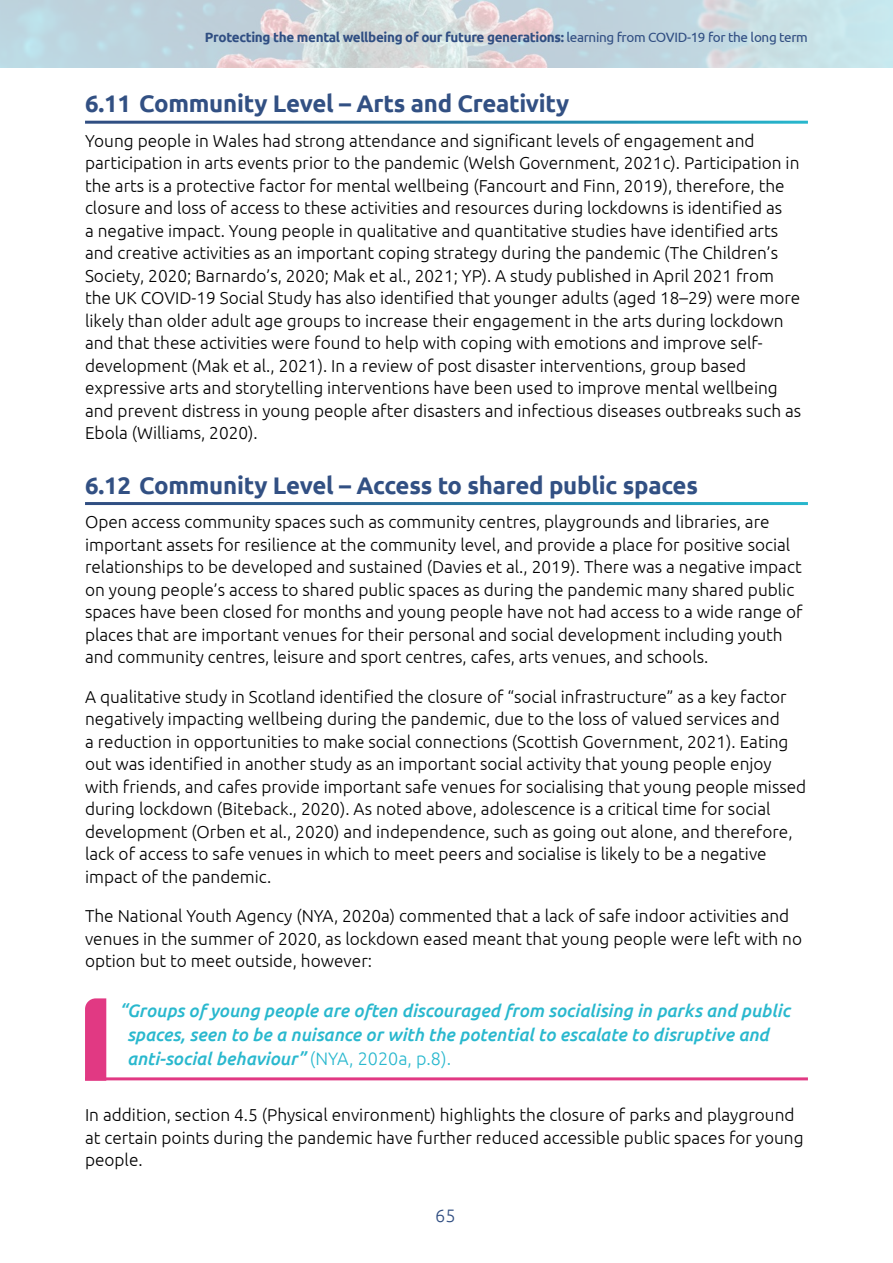
<style>
.page{position:relative;width:893px;height:1263px;background:#fff}
.page>*{position:absolute;margin:0;border:0;box-sizing:border-box;transform-origin:0 0}
.t1{font:700 24px "Ubuntu";letter-spacing:-.01em;color:#325083}
.Curved_box_para2{font:italic 500 18px/24px "Ubuntu";color:#29b8ce}
.t2{font:300 18px "Ubuntu";color:#304e82}
.Body_copy{font:300 17.25px/22.5px "Ubuntu";color:#000}
.t3{font:700 13.5px "Ubuntu";letter-spacing:-.025em;color:#304e82}
.s1{font-weight:400}
.s2{font-weight:300;font-style:normal}
</style>
<div class="page">
<img style="left:0;top:0;width:893px;height:67px">
<div style="left:85px;top:998px;width:21px;height:83px;background:#e13983"></div>
<hr style="left:85px;top:1077px;width:723px;height:3px;background:#e13983">
<p class="t3" style="left:205px;top:29px;width:604px">Protecting the mental wellbeing of our future generations: <span class="s1">learning from COVID-19 for the long term</span></p>
<p class="t1" style="left:85px;top:89px;width:486px">6.11 Community Level – Arts and Creativity</p>
<p class="Body_copy" style="left:85px;top:129px;width:718px">Young people in Wales had strong attendance and significant levels of engagement and participation in arts events prior to the pandemic (Welsh Government, 2021c). Participation in the arts is a protective factor for mental wellbeing (Fancourt and Finn, 2019), therefore, the closure and loss of access to these activities and resources during lockdowns is identified as<br>a negative impact. Young people in qualitative and quantitative studies have identified arts and creative activities as an important coping strategy during the pandemic (The Children’s Society, 2020; Barnardo’s, 2020; Mak et al., 2021; YP). A study published in April 2021 from the UK COVID-19 Social Study has also identified that younger adults (aged 18–29) were more likely than older adult age groups to increase their engagement in the arts during lockdown and that these activities were found to help with coping with emotions and improve self&shy;development (Mak et al., 2021). In a review of post disaster interventions, group based expressive arts and storytelling interventions have been used to improve mental wellbeing and prevent distress in young people after disasters and infectious diseases outbreaks such as Ebola (Williams, 2020).</p>
<p class="t1" style="left:85px;top:470px;width:614px">6.12 Community Level – Access to shared public spaces</p>
<p class="Body_copy" style="left:85px;top:510px;width:719px">Open access community spaces such as community centres, playgrounds and libraries, are important assets for resilience at the community level, and provide a place for positive social relationships to be developed and sustained (Davies et al., 2019). There was a negative impact on young people’s access to shared public spaces as during the pandemic many shared public spaces have been closed for months and young people have not had access to a wide range of places that are important venues for their personal and social development including youth and community centres, leisure and sport centres, cafes, arts venues, and schools.</p>
<p class="Body_copy" style="left:85px;top:685px;width:723px">A qualitative study in Scotland identified the closure of “social infrastructure” as a key factor negatively impacting wellbeing during the pandemic, due to the loss of valued services and<br>a reduction in opportunities to make social connections (Scottish Government, 2021). Eating out was identified in another study as an important social activity that young people enjoy with friends, and cafes provide important safe venues for socialising that young people missed during lockdown (Biteback., 2020). As noted above, adolescence is a critical time for social development (Orben et al., 2020) and independence, such as going out alone, and therefore, lack of access to safe venues in which to meet peers and socialise is likely to be a negative impact of the pandemic.</p>
<p class="Body_copy" style="left:85px;top:904px;width:719px">The National Youth Agency (NYA, 2020a) commented that a lack of safe indoor activities and venues in the summer of 2020, as lockdown eased meant that young people were left with no option but to meet outside, however:</p>
<p class="Curved_box_para2" style="left:127px;top:998px;width:664px;text-indent:-8px">“Groups of young people are often discouraged from socialising in parks and public spaces, seen to be a nuisance or with the potential to escalate to disruptive and anti-social behaviour” <span class="s2">(NYA, 2020a, p.8).</span></p>
<p class="Body_copy" style="left:85px;top:1103px;width:720px">In addition, section 4.5 (Physical environment) highlights the closure of parks and playground at certain points during the pandemic have further reduced accessible public spaces for young people.</p>
<p class="t2" style="left:435px;top:1205px;width:22px">65</p>
</div>
